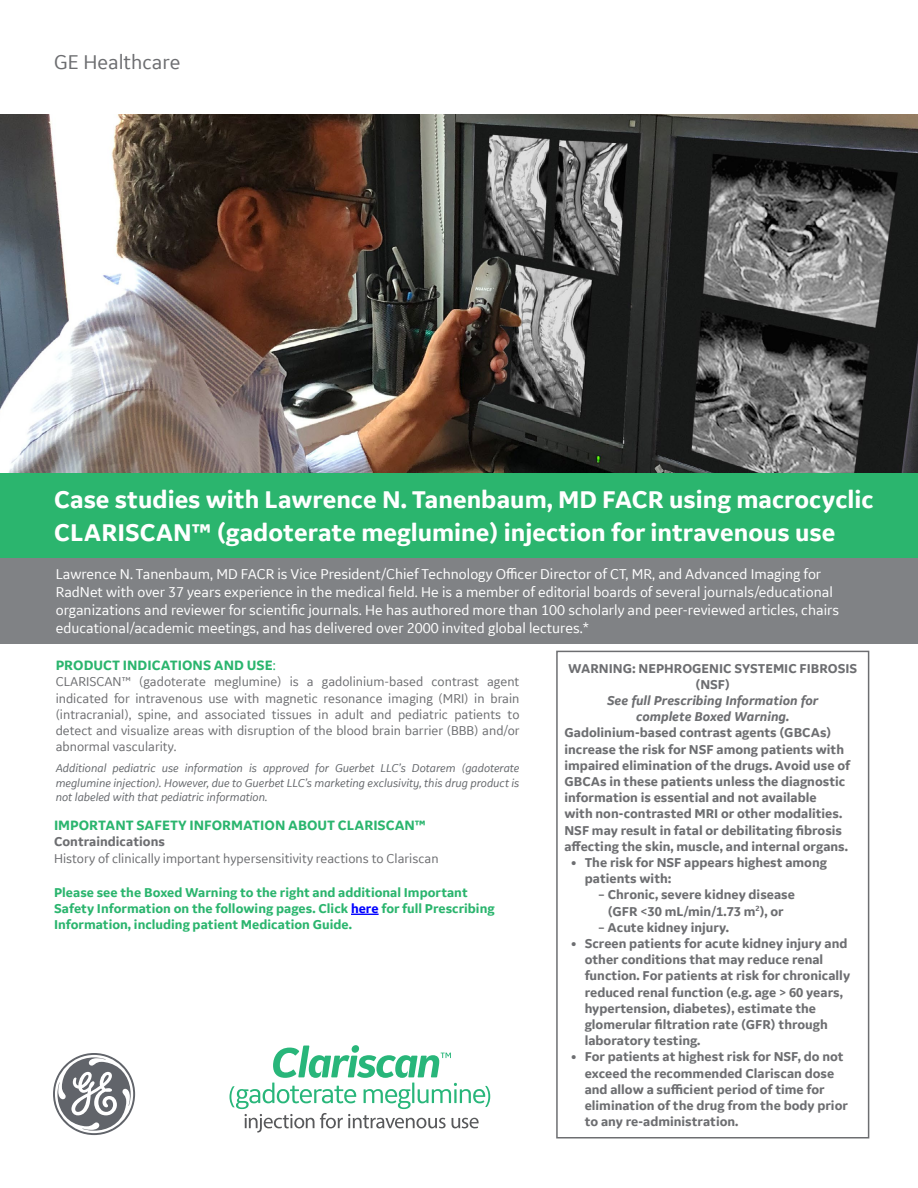
<style>
.page{position:relative;width:918px;height:1188px;background:#fff}
.page>*{position:absolute;margin:0;border:0;box-sizing:border-box;transform-origin:0 0}
.t1{font:700 25.5px/33px "GE Inspira Sans";color:#fff}
.t2{font:21px "GE Inspira Sans";color:#6d6e71}
.t3{font:15px/18px "GE Inspira Sans";color:#fff}
.t4{font:700 14.25px "GE Inspira Sans";color:#2bb56e}
.t5{font:700 13.5px/16.2px "GE Inspira Sans";color:#6d6e71}
.t6{font:13.5px/16.2px "GE Inspira Sans";color:#6d6e71;text-align:justify}
.t7{font:700 13.5px/16.2px "GE Inspira Sans";color:#2bb56e}
.t8{font:italic 700 13.5px/16.2px "GE Inspira Sans";color:#6d6e71;text-align:center}
.t9{font:italic 12px/14.4px "GE Inspira Sans";color:#64676b;text-align:justify}
.s1{font-weight:400}
.s2{color:#00f}
</style>
<div class="page">
<img style="left:0;top:115px;width:918px;height:358px">
<div style="left:0;top:473px;width:918px;height:85px;background:#2bb56e"></div>
<svg style="left:230px;top:1045px;width:260px;height:88px"></svg>
<div style="left:556px;top:651px;width:313px;height:487px;border:2px solid #6d6e71"></div>
<svg style="left:351px;top:914px;width:28px;height:1px"></svg>
<svg style="left:53px;top:1053px;width:82px;height:82px"></svg>
<div style="left:0;top:558px;width:918px;height:85px;background:#808285"></div>
<h2 class="t2" style="left:54px;top:49px;width:128px">GE Healthcare</h2>
<h1 class="t1" style="left:54px;top:483px;width:821px">Case studies with Lawrence N. Tanenbaum, MD FACR using macrocyclic<br>CLARISCAN™ (gadoterate meglumine) injection for intravenous use</h1>
<p class="t3" style="left:56px;top:565px;width:785px">Lawrence N. Tanenbaum, MD FACR is Vice President/Chief Technology Officer Director of CT, MR, and Advanced Imaging for RadNet with over 37 years experience in the medical field. He is a member of editorial boards of several journals/educational organizations and reviewer for scientific journals. He has authored more than 100 scholarly and peer-reviewed articles, chairs educational/academic meetings, and has delivered over 2000 invited global lectures.*</p>
<p class="t4" style="left:56px;top:657px;width:222px">PRODUCT INDICATIONS AND USE<span class="s1">:</span></p>
<p class="t6" style="left:56px;top:673px;width:466px">CLARISCAN™ (gadoterate meglumine) is a gadolinium-based contrast agent indicated for intravenous use with magnetic resonance imaging (MRI) in brain (intracranial), spine, and associated tissues in adult and pediatric patients to detect and visualize areas with disruption of the blood brain barrier (BBB) and/or abnormal vascularity.</p>
<p class="t9" style="left:56px;top:761px;width:465px">Additional pediatric use information is approved for Guerbet LLC’s Dotarem (gadoterate meglumine injection). However, due to Guerbet LLC’s marketing exclusivity, this drug product is not labeled with that pediatric information.</p>
<p class="t4" style="left:54px;top:816px;width:374px">IMPORTANT SAFETY INFORMATION ABOUT CLARISCAN™</p>
<p class="t5" style="left:54px;top:833px;width:112px">Contraindications</p>
<p class="t6" style="left:54px;top:850px;width:386px">History of clinically important hypersensitivity reactions to Clariscan</p>
<p class="t7" style="left:54px;top:884px;width:442px">Please see the Boxed Warning to the right and additional Important<br>Safety Information on the following pages. Click <span class="s2">here</span> for full Prescribing<br>Information, including patient Medication Guide.</p>
<p class="t5" style="left:568px;top:660px;width:291px;text-align:center">WARNING: NEPHROGENIC SYSTEMIC FIBROSIS (NSF)</p>
<p class="t8" style="left:607px;top:692px;width:213px">See full Prescribing Information for complete Boxed Warning.</p>
<p class="t5" style="left:564px;top:725px;width:287px">Gadolinium-based contrast agents (GBCAs) increase the risk for NSF among patients with impaired elimination of the drugs. Avoid use of GBCAs in these patients unless the diagnostic information is essential and not available<br>with non-contrasted MRI or other modalities.<br>NSF may result in fatal or debilitating fibrosis affecting the skin, muscle, and internal organs.</p>
<p class="t5" style="left:585px;top:854px;width:244px;text-indent:-14px">• The risk for NSF appears highest among patients with:</p>
<p class="t5" style="left:598px;top:887px;width:198px;text-align:center">– Chronic, severe kidney disease (GFR &lt;30 mL/min/1.73 m<sup>2</sup>), or</p>
<p class="t5" style="left:598px;top:919px;width:132px">– Acute kidney injury.</p>
<p class="t5" style="left:585px;top:935px;width:267px;text-indent:-14px">• Screen patients for acute kidney injury and other conditions that may reduce renal function. For patients at risk for chronically reduced renal function (e.g. age &gt; 60 years, hypertension, diabetes), estimate the glomerular filtration rate (GFR) through laboratory testing.</p>
<p class="t5" style="left:585px;top:1049px;width:265px;text-indent:-14px">• For patients at highest risk for NSF, do not exceed the recommended Clariscan dose and allow a sufficient period of time for elimination of the drug from the body prior to any re-administration.</p>
</div>
